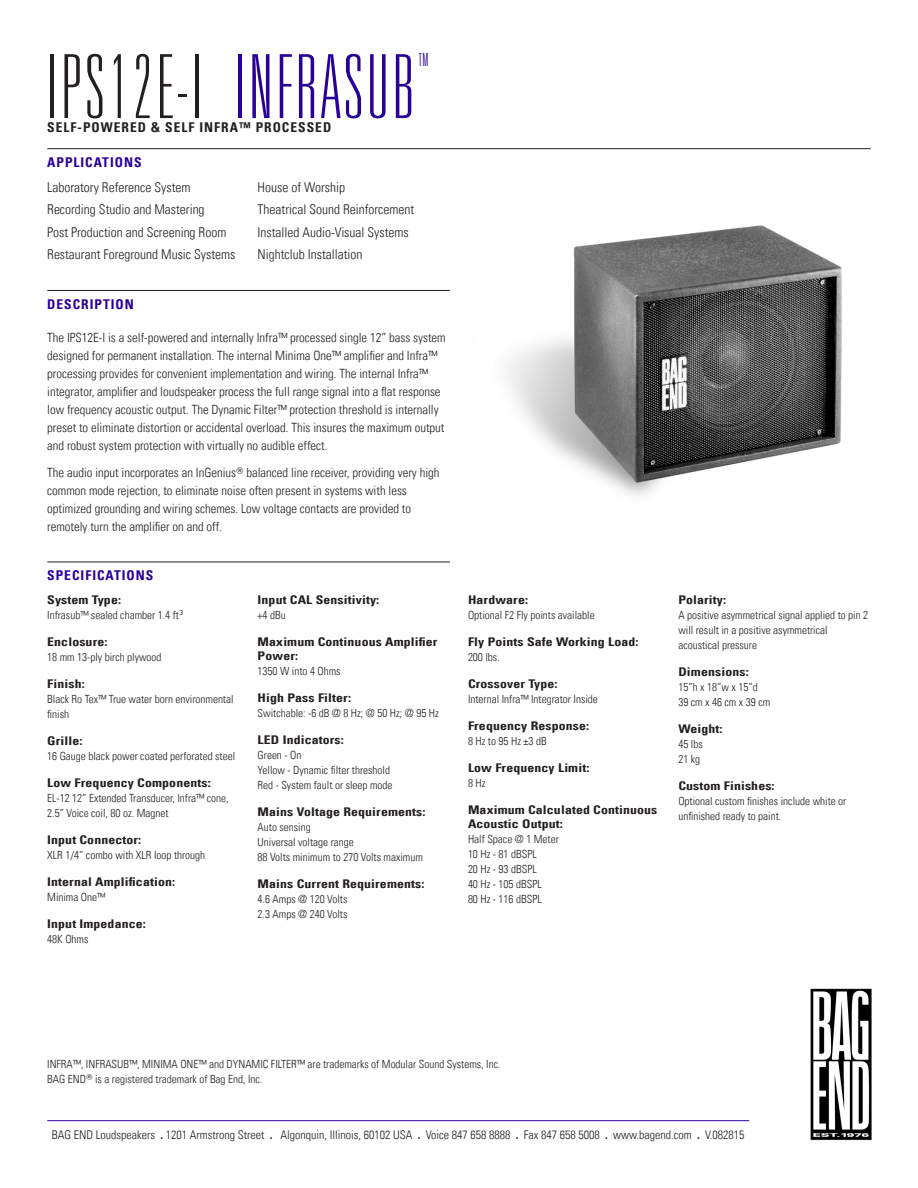
<style>
.page{position:relative;width:918px;height:1188px;background:#fff}
.page>*{position:absolute;margin:0;border:0;box-sizing:border-box;transform-origin:0 0}
.Product_Header{font:100 ultra-condensed 88.5px "Univers LT Std";letter-spacing:.05em;color:#231f20}
.Product_Header-2{font:100 ultra-condensed 18px "Univers LT Std";color:#290098}
.Applications_Body_Te{font:13.5px "Univers Com 47 Light Cond";color:#231f20}
.Main_Header_Divider{font:13.5px "Univers Com 67 Bold Cond";letter-spacing:.075em;color:#290098}
.Product_Header-3{font:13.5px "Univers Com 67 Bold Cond";letter-spacing:.075em;color:#231f20}
.Description_Body_Tex{font:12.75px/18px "Univers Com 47 Light Cond";color:#231f20}
.Quick_Specs_Header{font:12px/13.5px "Univers Com 67 Bold Cond";letter-spacing:.01em;color:#231f20;scale:1.15 1}
.t1{font:12px "Univers Com 47 Light Cond";color:#231f20}
.Quick_Specs_Body_Tex{font:11.25px/15px "Univers Com 47 Light Cond";color:#231f20}
.s1{color:#290098}
.s2{font-family:"Univers Com 67 Bold Cond"}
</style>
<div class="page">
<hr style="left:47px;top:1120px;width:702px;height:1px;background:#290098">
<img style="left:810px;top:988px;width:62px;height:153px">
<img style="left:506px;top:225px;width:336px;height:271px">
<hr style="left:47px;top:148px;width:824px;height:1px;background:#231f20">
<hr style="left:47px;top:290px;width:403px;height:1px;background:#231f20">
<hr style="left:47px;top:562px;width:403px;height:1px;background:#231f20">
<p class="Product_Header" style="left:47px;top:42px;width:369px">IPS12E-I <span class="s1">INFRASUB</span></p>
<p class="Product_Header-2" style="left:419px;top:50px;width:11px">TM</p>
<p class="Product_Header-3" style="left:47px;top:119px;width:286px">SELF-POWERED &amp; SELF INFRA™ PROCESSED</p>
<p class="Main_Header_Divider" style="left:47px;top:154px;width:96px">APPLICATIONS</p>
<p class="Applications_Body_Te" style="left:47px;top:179px;width:145px">Laboratory Reference System</p>
<p class="Applications_Body_Te" style="left:47px;top:202px;width:159px">Recording Studio and Mastering</p>
<p class="Applications_Body_Te" style="left:47px;top:224px;width:181px">Post Production and Screening Room</p>
<p class="Applications_Body_Te" style="left:47px;top:247px;width:190px">Restaurant Foreground Music Systems</p>
<p class="Applications_Body_Te" style="left:258px;top:179px;width:89px">House of Worship</p>
<p class="Applications_Body_Te" style="left:258px;top:202px;width:158px">Theatrical Sound Reinforcement</p>
<p class="Applications_Body_Te" style="left:258px;top:224px;width:153px">Installed Audio-Visual Systems</p>
<p class="Applications_Body_Te" style="left:258px;top:247px;width:106px">Nightclub Installation</p>
<p class="Main_Header_Divider" style="left:47px;top:296px;width:88px">DESCRIPTION</p>
<p class="Description_Body_Tex" style="left:47px;top:329px;width:400px">The IPS12E-I is a self-powered and internally Infra™ processed single 12” bass system designed for permanent installation. The internal Minima One™ amplifier and Infra™ processing provides for convenient implementation and wiring. The internal Infra™ integrator, amplifier and loudspeaker process the full range signal into a flat response low frequency acoustic output. The Dynamic Filter™ protection threshold is internally preset to eliminate distortion or accidental overload. This insures the maximum output and robust system protection with virtually no audible effect.</p>
<p class="Description_Body_Tex" style="left:47px;top:464px;width:394px">The audio input incorporates an InGenius<sup>®</sup> balanced line receiver, providing very high common mode rejection, to eliminate noise often present in systems with less optimized grounding and wiring schemes. Low voltage contacts are provided to remotely turn the amplifier on and off.</p>
<p class="Main_Header_Divider" style="left:47px;top:567px;width:108px">SPECIFICATIONS</p>
<p class="Quick_Specs_Header" style="left:47px;top:593px;width:66px">System Type:</p>
<p class="Quick_Specs_Body_Tex" style="left:47px;top:608px;width:137px">Infrasub™ sealed chamber 1.4 ft<sup>3</sup></p>
<p class="Quick_Specs_Header" style="left:47px;top:635px;width:54px">Enclosure:</p>
<p class="Quick_Specs_Body_Tex" style="left:47px;top:650px;width:116px">18 mm 13-ply birch plywood</p>
<p class="Quick_Specs_Header" style="left:47px;top:677px;width:34px">Finish:</p>
<p class="Quick_Specs_Body_Tex" style="left:47px;top:692px;width:188px">Black Ro Tex™ True water born environmental finish</p>
<p class="Quick_Specs_Header" style="left:47px;top:734px;width:32px">Grille:</p>
<p class="Quick_Specs_Body_Tex" style="left:47px;top:749px;width:190px">16 Gauge black power coated perforated steel</p>
<p class="Quick_Specs_Header" style="left:47px;top:776px;width:144px">Low Frequency Components:</p>
<p class="Quick_Specs_Body_Tex" style="left:47px;top:791px;width:183px">EL-12 12” Extended Transducer, Infra™ cone,</p>
<p class="Quick_Specs_Body_Tex" style="left:47px;top:806px;width:123px">2.5” Voice coil, 80 oz. Magnet</p>
<p class="Quick_Specs_Header" style="left:47px;top:833px;width:83px">Input Connector:</p>
<p class="Quick_Specs_Body_Tex" style="left:47px;top:848px;width:160px">XLR 1/4” combo with XLR loop through</p>
<p class="Quick_Specs_Header" style="left:47px;top:875px;width:113px">Internal Amplification:</p>
<p class="Quick_Specs_Body_Tex" style="left:47px;top:890px;width:60px">Minima One™</p>
<p class="Quick_Specs_Header" style="left:47px;top:917px;width:87px">Input Impedance:</p>
<p class="Quick_Specs_Body_Tex" style="left:47px;top:932px;width:43px">48K Ohms</p>
<p class="Quick_Specs_Header" style="left:258px;top:593px;width:107px">Input CAL Sensitivity:</p>
<p class="Quick_Specs_Body_Tex" style="left:258px;top:608px;width:30px">+4 dBu</p>
<p class="Quick_Specs_Header" style="left:258px;top:635px;width:158px">Maximum Continuous Amplifier<br>Power:</p>
<p class="Quick_Specs_Body_Tex" style="left:258px;top:663px;width:85px">1350 W into 4 Ohms</p>
<p class="Quick_Specs_Header" style="left:258px;top:691px;width:83px">High Pass Filter:</p>
<p class="Quick_Specs_Body_Tex" style="left:258px;top:705px;width:183px">Switchable: -6 dB @ 8 Hz; @ 50 Hz; @ 95 Hz</p>
<p class="Quick_Specs_Header" style="left:258px;top:733px;width:77px">LED Indicators:</p>
<p class="Quick_Specs_Body_Tex" style="left:258px;top:747px;width:45px">Green - On</p>
<p class="Quick_Specs_Body_Tex" style="left:258px;top:762px;width:134px">Yellow - Dynamic filter threshold</p>
<p class="Quick_Specs_Body_Tex" style="left:258px;top:777px;width:136px">Red - System fault or sleep mode</p>
<p class="Quick_Specs_Header" style="left:258px;top:805px;width:148px">Mains Voltage Requirements:</p>
<p class="Quick_Specs_Body_Tex" style="left:258px;top:819px;width:55px">Auto sensing</p>
<p class="Quick_Specs_Body_Tex" style="left:258px;top:834px;width:98px">Universal voltage range</p>
<p class="Quick_Specs_Body_Tex" style="left:258px;top:849px;width:167px">88 Volts minimum to 270 Volts maximum</p>
<p class="Quick_Specs_Header" style="left:258px;top:877px;width:147px">Mains Current Requirements:</p>
<p class="Quick_Specs_Body_Tex" style="left:258px;top:891px;width:91px">4.6 Amps @ 120 Volts</p>
<p class="Quick_Specs_Body_Tex" style="left:258px;top:906px;width:91px">2.3 Amps @ 240 Volts</p>
<p class="Quick_Specs_Header" style="left:468px;top:593px;width:54px">Hardware:</p>
<p class="Quick_Specs_Body_Tex" style="left:468px;top:608px;width:128px">Optional F2 Fly points available</p>
<p class="Quick_Specs_Header" style="left:468px;top:635px;width:150px">Fly Points Safe Working Load:</p>
<p class="Quick_Specs_Body_Tex" style="left:468px;top:650px;width:33px">200 lbs.</p>
<p class="Quick_Specs_Header" style="left:468px;top:677px;width:79px">Crossover Type:</p>
<p class="Quick_Specs_Body_Tex" style="left:468px;top:692px;width:131px">Internal Infra™ Integrator Inside</p>
<p class="Quick_Specs_Header" style="left:468px;top:719px;width:107px">Frequency Response:</p>
<p class="Quick_Specs_Body_Tex" style="left:468px;top:734px;width:80px">8 Hz to 95 Hz ±3 dB</p>
<p class="Quick_Specs_Header" style="left:468px;top:761px;width:107px">Low Frequency Limit:</p>
<p class="Quick_Specs_Body_Tex" style="left:468px;top:776px;width:19px">8 Hz</p>
<p class="Quick_Specs_Header" style="left:468px;top:803px;width:166px">Maximum Calculated Continuous<br>Acoustic Output:</p>
<p class="Quick_Specs_Body_Tex" style="left:468px;top:831px;width:92px">Half Space @ 1 Meter</p>
<p class="Quick_Specs_Body_Tex" style="left:468px;top:846px;width:70px">10 Hz - 81 dBSPL</p>
<p class="Quick_Specs_Body_Tex" style="left:468px;top:861px;width:70px">20 Hz - 93 dBSPL</p>
<p class="Quick_Specs_Body_Tex" style="left:468px;top:876px;width:75px">40 Hz - 105 dBSPL</p>
<p class="Quick_Specs_Body_Tex" style="left:468px;top:891px;width:75px">80 Hz - 116 dBSPL</p>
<p class="Quick_Specs_Header" style="left:678px;top:593px;width:43px">Polarity:</p>
<p class="Quick_Specs_Body_Tex" style="left:678px;top:608px;width:191px">A positive asymmetrical signal applied to pin 2 will result in a positive asymmetrical acoustical pressure</p>
<p class="Quick_Specs_Header" style="left:678px;top:665px;width:63px">Dimensions:</p>
<p class="Quick_Specs_Body_Tex" style="left:678px;top:680px;width:81px">15”h x 18”w x 15”d</p>
<p class="Quick_Specs_Body_Tex" style="left:678px;top:695px;width:93px">39 cm x 46 cm x 39 cm</p>
<p class="Quick_Specs_Header" style="left:678px;top:722px;width:40px">Weight:</p>
<p class="Quick_Specs_Body_Tex" style="left:678px;top:737px;width:26px">45 lbs</p>
<p class="Quick_Specs_Body_Tex" style="left:678px;top:752px;width:23px">21 kg</p>
<p class="Quick_Specs_Header" style="left:678px;top:779px;width:85px">Custom Finishes:</p>
<p class="Quick_Specs_Body_Tex" style="left:678px;top:794px;width:170px">Optional custom finishes include white or unfinished ready to paint.</p>
<p class="Quick_Specs_Body_Tex" style="left:47px;top:1056px;width:455px">INFRA™, INFRASUB™, MINIMA ONE™ and DYNAMIC FILTER™ are trademarks of Modular Sound Systems, Inc.</p>
<p class="Quick_Specs_Body_Tex" style="left:47px;top:1071px;width:217px">BAG END<sup>®</sup> is a registered trademark of Bag End, Inc.</p>
<p class="t1" style="left:52px;top:1127px;width:694px">BAG END Loudspeakers <span class="s2">.</span> 1201 Armstrong Street <span class="s2">.</span> Algonquin, Illinois, 60102 USA <span class="s2">.</span> Voice 847 658 8888 <span class="s2">.</span> Fax 847 658 5008 <span class="s2">.</span> www.bagend.com <span class="s2">.</span> V.082815</p>
</div>
